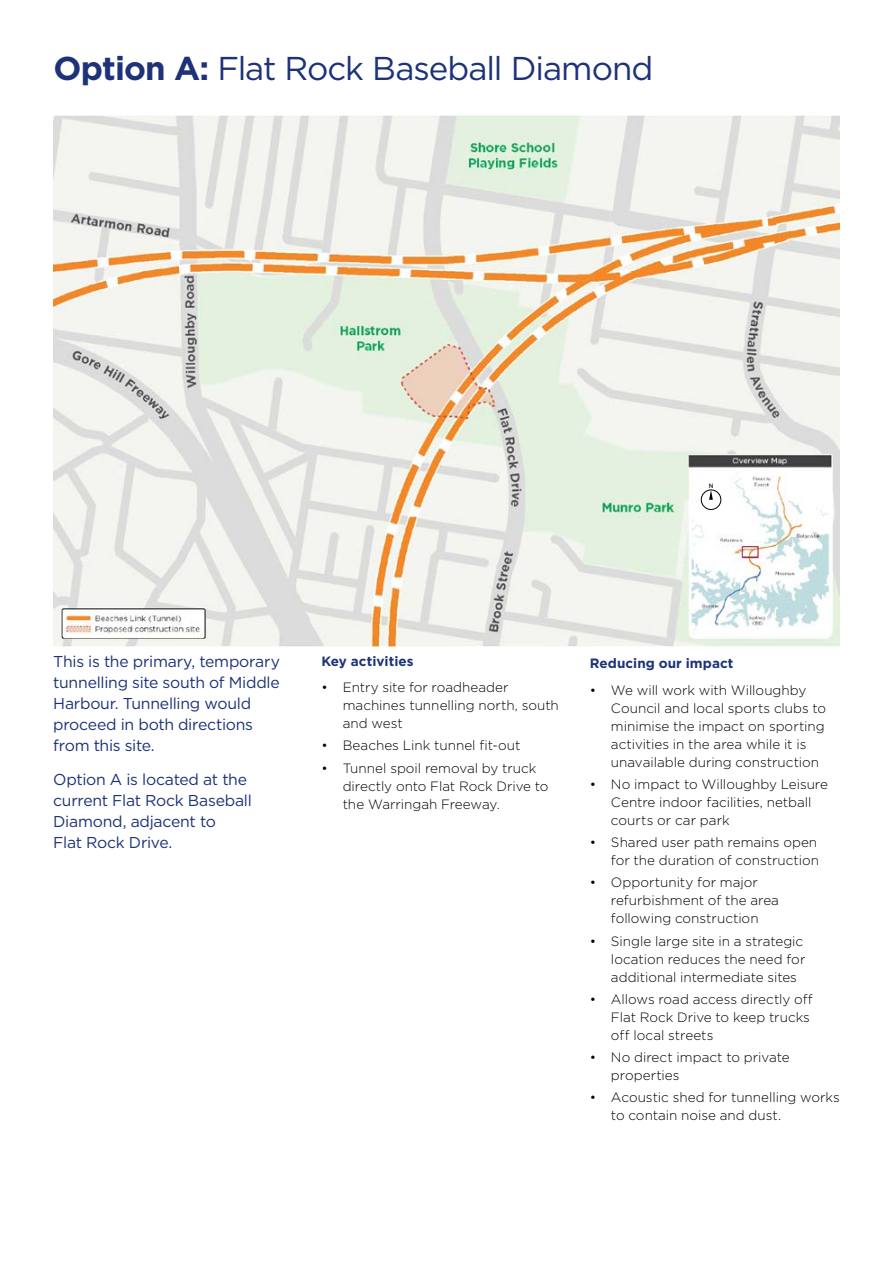
<style>
.page{position:relative;width:893px;height:1263px;background:#fff}
.page>*{position:absolute;margin:0;border:0;box-sizing:border-box;transform-origin:0 0}
.t1{font:33px "Gotham";letter-spacing:-.03em;color:#1d3278}
.t2{font:15.75px/21px "Gotham";letter-spacing:-.02em;color:#1d3278}
.t3{font:300 13.5px/18px "Gotham";color:#000}
.t4{font:700 13.5px "Gotham";letter-spacing:.005em;color:#1d3278}
.t5{font:500 6.3px "Gotham";color:#12110c;scale:.93 1}
.s1{font-weight:700}
</style>
<div class="page">
<img style="left:54px;top:116px;width:786px;height:530px">
<div style="left:701px;top:490px;width:20px;height:19px;background:#fff;border-radius:50%"></div>
<div style="left:701px;top:489px;width:20px;height:21px;border:1px solid #000;border-radius:50%"></div>
<svg style="left:709px;top:490px;width:4px;height:10px"></svg>
<h1 class="t1" style="left:53px;top:48px;width:601px"><span class="s1">Option A:</span> Flat Rock Baseball Diamond</h1>
<p class="t5" style="left:709px;top:482px;width:6px">N</p>
<p class="t2" style="left:53px;top:651px;width:228px">This is the primary, temporary tunnelling site south of Middle<br>Harbour. Tunnelling would proceed in both directions from this site.</p>
<p class="t2" style="left:53px;top:769px;width:200px">Option A is located at the current Flat Rock Baseball<br>Diamond, adjacent to<br>Flat Rock Drive.</p>
<p class="t4" style="left:321px;top:652px;width:94px">Key activities</p>
<p class="t3" style="left:343px;top:678px;width:218px;text-indent:-21px">• Entry site for roadheader machines tunnelling north, south and west</p>
<p class="t3" style="left:321px;top:736px;width:200px">• Beaches Link tunnel fit-out</p>
<p class="t3" style="left:343px;top:758px;width:207px;text-indent:-21px">• Tunnel spoil removal by truck directly onto Flat Rock Drive to the Warringah Freeway.</p>
<p class="t4" style="left:590px;top:654px;width:145px">Reducing our impact</p>
<p class="t3" style="left:611px;top:680px;width:217px;text-indent:-21px">• We will work with Willoughby<br>Council and local sports clubs to minimise the impact on sporting activities in the area while it is unavailable during construction</p>
<p class="t3" style="left:611px;top:775px;width:218px;text-indent:-21px">• No impact to Willoughby Leisure<br>Centre indoor facilities, netball courts or car park</p>
<p class="t3" style="left:590px;top:833px;width:231px;text-align:right">• Shared user path remains open for the duration of construction</p>
<p class="t3" style="left:611px;top:873px;width:170px;text-indent:-21px">• Opportunity for major refurbishment of the area following construction</p>
<p class="t3" style="left:611px;top:931px;width:196px;text-indent:-21px">• Single large site in a strategic location reduces the need for additional intermediate sites</p>
<p class="t3" style="left:611px;top:990px;width:203px;text-indent:-21px">• Allows road access directly off<br>Flat Rock Drive to keep trucks off local streets</p>
<p class="t3" style="left:611px;top:1048px;width:180px;text-indent:-21px">• No direct impact to private properties</p>
<p class="t3" style="left:611px;top:1088px;width:230px;text-indent:-21px">• Acoustic shed for tunnelling works to contain noise and dust.</p>
</div>
